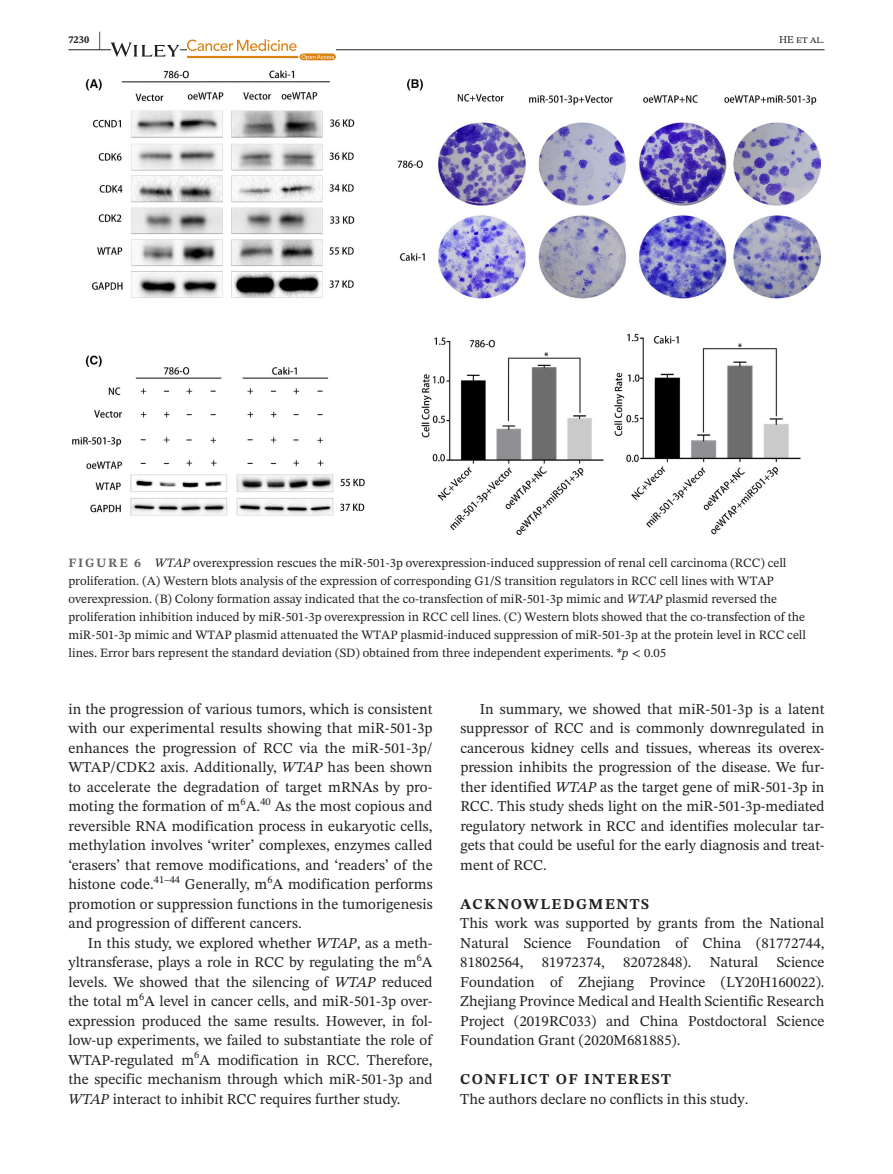
<style>
.page{position:relative;width:893px;height:1174px;background:#fff}
.page>*{position:absolute;margin:0;border:0;box-sizing:border-box;transform-origin:0 0}
.t1{font:15px/19.5px "STIX Two Text";color:#231f20;text-align:justify}
.t2{font:700 15px "STIX Two Text";letter-spacing:.1em;color:#231f20}
.t3{font:12.75px/18px "STIX Two Text";color:#231f20}
.t4{font:10.5px "STIX Two Text";letter-spacing:.005em;color:#231f20}
.t5{font:700 10.5px "STIX Two Text";color:#231f20}
.s1{font-size:21px}
.s2{font-weight:700;color:#636366}
.s3{font-style:italic}
</style>
<div class="page">
<hr style="left:68px;top:49px;width:756px;height:1px;background:#231f20">
<svg style="left:111px;top:43px;width:68px;height:14px"></svg>
<svg style="left:187px;top:39px;width:149px;height:21px"></svg>
<img style="left:72px;top:70px;width:749px;height:464px">
<p class="t5" style="left:68px;top:32px;width:34px">7230 <span class="s1">|</span></p>
<p class="t4" style="left:779px;top:32px;width:47px">HE et al.</p>
<p class="t3" style="left:68px;top:553px;width:739px"><span class="s2">FIGURE 6</span> <span class="s3">WTAP</span> overexpression rescues the miR-501-3p overexpression-induced suppression of renal cell carcinoma (RCC) cell proliferation. (A) Western blots analysis of the expression of corresponding G1/S transition regulators in RCC cell lines with WTAP overexpression. (B) Colony formation assay indicated that the co-transfection of miR-501-3p mimic and <span class="s3">WTAP</span> plasmid reversed the proliferation inhibition induced by miR-501-3p overexpression in RCC cell lines. (C) Western blots showed that the co-transfection of the miR-501-3p mimic and WTAP plasmid attenuated the WTAP plasmid-induced suppression of miR-501-3p at the protein level in RCC cell lines. Error bars represent the standard deviation (SD) obtained from three independent experiments. *<span class="s3">p</span> &lt; 0.05</p>
<p class="t1" style="left:68px;top:699px;width:366px">in the progression of various tumors, which is consistent with our experimental results showing that miR-501-3p enhances the progression of RCC via the miR-501-3p/ WTAP/CDK2 axis. Additionally, <span class="s3">WTAP</span> has been shown to accelerate the degradation of target mRNAs by pro&shy;moting the formation of m A.</p>
<p class="t4" style="left:240px;top:793px;width:7px">6</p>
<p class="t4" style="left:260px;top:793px;width:12px">40</p>
<p class="t1" style="left:68px;top:796px;width:366px;text-indent:206px">As the most copious and reversible RNA modification process in eukaryotic cells, methylation involves ‘writer’ complexes, enzymes called ‘erasers’ that remove modifications, and ‘readers’ of the histone code.</p>
<p class="t4" style="left:267px;top:871px;width:7px">6</p>
<p class="t1" style="left:68px;top:894px;width:366px">promotion or suppression functions in the tumorigenesis and progression of different cancers.</p>
<p class="t1" style="left:68px;top:933px;width:366px;text-align:right">In this study, we explored whether <span class="s3">WTAP</span>, as a meth&shy;yltransferase, plays a role in RCC by regulating the m A</p>
<p class="t4" style="left:154px;top:871px;width:28px">41–44</p>
<p class="t1" style="left:185px;top:874px;width:249px">Generally, m A modification performs</p>
<p class="t4" style="left:417px;top:949px;width:7px">6</p>
<p class="t1" style="left:68px;top:972px;width:366px">levels. We showed that the silencing of <span class="s3">WTAP</span> reduced the total m A level in cancer cells, and miR-501-3p over-</p>
<p class="t4" style="left:139px;top:988px;width:7px">6</p>
<p class="t1" style="left:68px;top:1011px;width:366px">expression produced the same results. However, in fol&shy;low-up experiments, we failed to substantiate the role of WTAP-regulated m A modification in RCC. Therefore,</p>
<p class="t4" style="left:194px;top:1047px;width:7px">6</p>
<p class="t1" style="left:68px;top:1069px;width:366px">the specific mechanism through which miR-501-3p and<br><span class="s3">WTAP</span> interact to inhibit RCC requires further study.</p>
<p class="t1" style="left:460px;top:699px;width:366px;text-indent:20px">In summary, we showed that miR-501-3p is a latent suppressor of RCC and is commonly downregulated in cancerous kidney cells and tissues, whereas its overex&shy;pression inhibits the progression of the disease. We fur&shy;ther identified <span class="s3">WTAP</span> as the target gene of miR-501-3p in RCC. This study sheds light on the miR-501-3p-mediated regulatory network in RCC and identifies molecular tar&shy;gets that could be useful for the early diagnosis and treat&shy;ment of RCC.</p>
<p class="t2" style="left:460px;top:893px;width:190px">ACKNOWLEDGMENTS</p>
<p class="t1" style="left:460px;top:913px;width:366px">This work was supported by grants from the National Natural Science Foundation of China (81772744, 81802564, 81972374, 82072848). Natural Science Foundation of Zhejiang Province (LY20H160022).<br>Zhejiang Province Medical and Health Scientific Research Project (2019RC033) and China Postdoctoral Science Foundation Grant (2020M681885).</p>
<p class="t2" style="left:460px;top:1068px;width:212px">CONFLICT OF INTEREST</p>
<p class="t1" style="left:460px;top:1089px;width:290px">The authors declare no conflicts in this study.</p>
</div>
